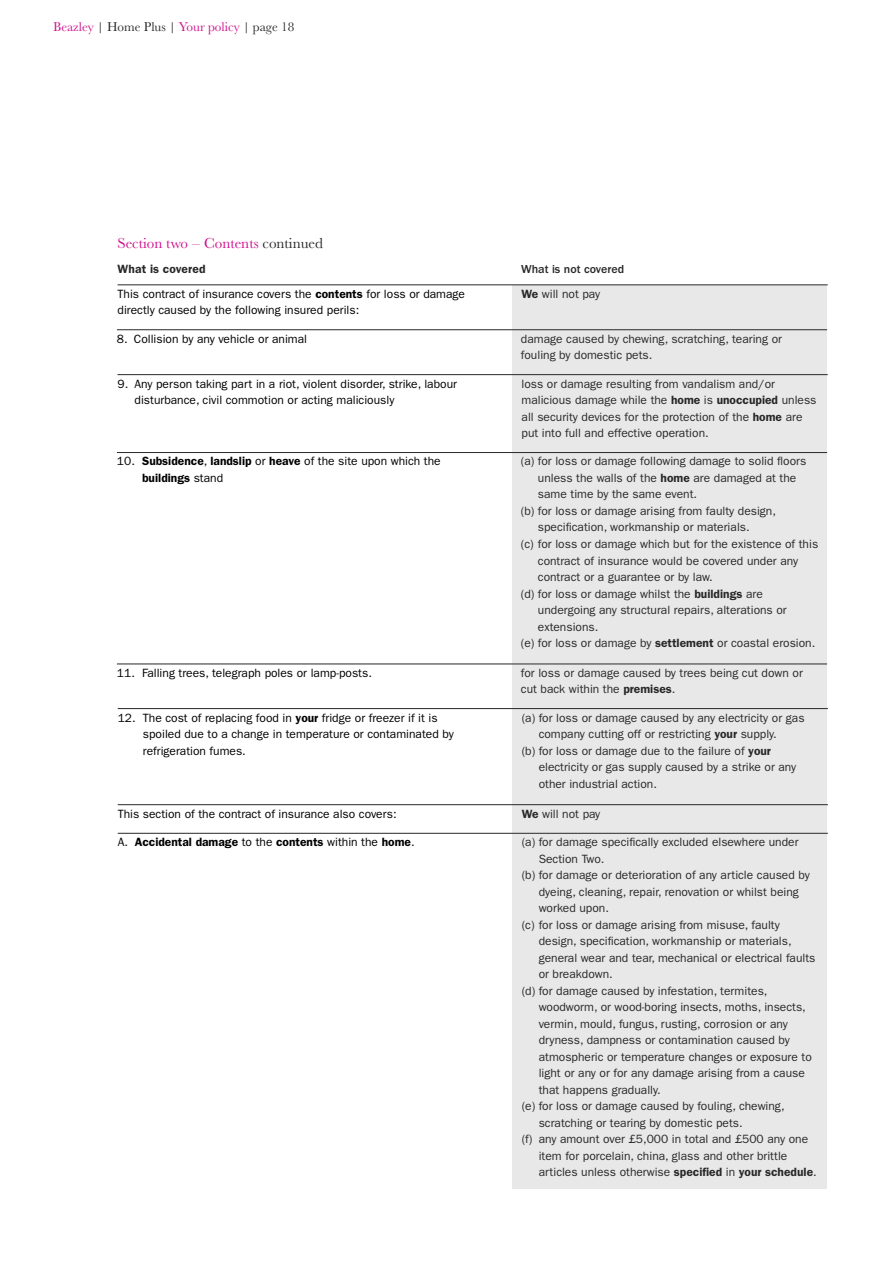
<style>
.page{position:relative;width:893px;height:1263px;background:#fff}
.page>*{position:absolute;margin:0;border:0;box-sizing:border-box;transform-origin:0 0}
.t1{font:15px "Baskerville URW";color:#cf128c}
.t2{font:13.2px "Baskerville URW";color:#cf128c}
.t3{font:12px/16.5px "ITC Franklin Gothic Std";color:#292829}
.t4{font:12px/16.5px "ITC Franklin Gothic Std";color:#000}
.t5{font:600 12px "ITC Franklin Gothic Std";color:#000}
.t6{font:500 12px "ITC Franklin Gothic Std";color:#292829}
.t7{font:600 12px "ITC Franklin Gothic Std";letter-spacing:.015em;color:#292829}
.s1{color:#292829}
.s2{font-weight:600}
.s3{font-weight:400}
</style>
<div class="page">
<div style="left:512px;top:285px;width:314px;height:903px;background:#e8e8e9"></div>
<hr style="left:118px;top:285px;width:710px;height:1px;background:#292829">
<hr style="left:117px;top:329px;width:710px;height:1px;background:#292829">
<hr style="left:118px;top:374px;width:710px;height:1px;background:#292829">
<hr style="left:117px;top:452px;width:710px;height:1px;background:#292829">
<hr style="left:117px;top:664px;width:710px;height:1px;background:#292829">
<hr style="left:118px;top:708px;width:710px;height:1px;background:#292829">
<hr style="left:118px;top:833px;width:710px;height:1px;background:#292829">
<hr style="left:118px;top:804px;width:710px;height:1px;background:#292829">
<p class="t2" style="left:53px;top:19px;width:243px">Beazley <span class="s1">| Home Plus |</span> Your policy <span class="s1">| page 18</span></p>
<p class="t1" style="left:118px;top:234px;width:207px">Section two – Contents <span class="s1">continued</span></p>
<p class="t7" style="left:118px;top:262px;width:90px">What is covered</p>
<p class="t6" style="left:521px;top:262px;width:105px">What is not covered</p>
<p class="t4" style="left:118px;top:286px;width:349px">This contract of insurance covers the <span class="s2">contents</span> for loss or damage directly caused by the following insured perils:</p>
<p class="t3" style="left:521px;top:286px;width:80px"><span class="s2">We</span> will not pay</p>
<p class="t4" style="left:117px;top:330px;width:192px">8. Collision by any vehicle or animal</p>
<p class="t3" style="left:521px;top:330px;width:263px">damage caused by chewing, scratching, tearing or fouling by domestic pets.</p>
<p class="t4" style="left:135px;top:375px;width:324px;text-indent:-17px">9. Any person taking part in a riot, violent disorder, strike, labour disturbance, civil commotion or acting maliciously</p>
<p class="t3" style="left:521px;top:375px;width:296px">loss or damage resulting from vandalism and/or malicious damage while the <span class="s2">home</span> is <span class="s2">unoccupied</span> unless all security devices for the protection of the <span class="s2">home</span> are put into full and effective operation.</p>
<p class="t4" style="left:142px;top:453px;width:300px;text-indent:-25px">10. <span class="s2">Subsidence</span>, <span class="s2">landslip</span> or <span class="s2">heave</span> of the site upon which the <span class="s2">buildings</span> stand</p>
<p class="t3" style="left:521px;top:453px;width:287px">(a) for loss or damage following damage to solid floors</p>
<p class="t3" style="left:538px;top:470px;width:260px">unless the walls of the <span class="s2">home</span> are damaged at the</p>
<p class="t3" style="left:538px;top:486px;width:161px">same time by the same event.</p>
<p class="t3" style="left:521px;top:503px;width:257px">(b) for loss or damage arising from faulty design,</p>
<p class="t3" style="left:538px;top:519px;width:213px">specification, workmanship or materials.</p>
<p class="t3" style="left:521px;top:536px;width:299px">(c) for loss or damage which but for the existence of this</p>
<p class="t3" style="left:538px;top:552px;width:262px">contract of insurance would be covered under any</p>
<p class="t3" style="left:538px;top:569px;width:176px">contract or a guarantee or by law.</p>
<p class="t3" style="left:521px;top:585px;width:243px">(d) for loss or damage whilst the <span class="s2">buildings</span> are</p>
<p class="t3" style="left:538px;top:602px;width:250px">undergoing any structural repairs, alterations or</p>
<p class="t3" style="left:538px;top:618px;width:62px">extensions.</p>
<p class="t3" style="left:521px;top:635px;width:296px">(e) for loss or damage by <span class="s2">settlement</span> or coastal erosion.</p>
<p class="t4" style="left:117px;top:665px;width:256px">11. Falling trees, telegraph poles or lamp-posts.</p>
<p class="t3" style="left:521px;top:665px;width:283px">for loss or damage caused by trees being cut down or cut back within the <span class="s2">premises</span>.</p>
<p class="t4" style="left:143px;top:709px;width:312px;text-indent:-25px">12. The cost of replacing food in <span class="s2">your</span> fridge or freezer if it is spoiled due to a change in temperature or contaminated by refrigeration fumes.</p>
<p class="t3" style="left:522px;top:709px;width:284px">(a) for loss or damage caused by any electricity or gas</p>
<p class="t3" style="left:539px;top:726px;width:240px">company cutting off or restricting <span class="s2">your</span> supply.</p>
<p class="t3" style="left:522px;top:742px;width:251px">(b) for loss or damage due to the failure of <span class="s2">your</span></p>
<p class="t3" style="left:539px;top:759px;width:259px">electricity or gas supply caused by a strike or any</p>
<p class="t3" style="left:539px;top:775px;width:120px">other industrial action.</p>
<p class="t4" style="left:118px;top:805px;width:280px">This section of the contract of insurance also covers:</p>
<p class="t3" style="left:522px;top:805px;width:80px"><span class="s2">We</span> will not pay</p>
<p class="t5" style="left:118px;top:835px;width:298px"><span class="s3">A.</span> Accidental damage <span class="s3">to the</span> contents <span class="s3">within the</span> home<span class="s3">.</span></p>
<p class="t3" style="left:522px;top:834px;width:278px">(a) for damage specifically excluded elsewhere under</p>
<p class="t3" style="left:539px;top:850px;width:67px">Section Two.</p>
<p class="t3" style="left:522px;top:867px;width:290px">(b) for damage or deterioration of any article caused by</p>
<p class="t3" style="left:539px;top:883px;width:262px">dyeing, cleaning, repair, renovation or whilst being</p>
<p class="t3" style="left:539px;top:900px;width:72px">worked upon.</p>
<p class="t3" style="left:522px;top:916px;width:260px">(c) for loss or damage arising from misuse, faulty</p>
<p class="t3" style="left:539px;top:933px;width:254px">design, specification, workmanship or materials,</p>
<p class="t3" style="left:539px;top:949px;width:278px">general wear and tear, mechanical or electrical faults</p>
<p class="t3" style="left:539px;top:966px;width:76px">or breakdown.</p>
<p class="t3" style="left:522px;top:982px;width:247px">(d) for damage caused by infestation, termites,</p>
<p class="t3" style="left:539px;top:999px;width:269px">woodworm, or wood-boring insects, moths, insects,</p>
<p class="t3" style="left:539px;top:1015px;width:250px">vermin, mould, fungus, rusting, corrosion or any</p>
<p class="t3" style="left:539px;top:1032px;width:253px">dryness, dampness or contamination caused by</p>
<p class="t3" style="left:539px;top:1048px;width:275px">atmospheric or temperature changes or exposure to</p>
<p class="t3" style="left:539px;top:1065px;width:268px">light or any or for any damage arising from a cause</p>
<p class="t3" style="left:539px;top:1081px;width:124px">that happens gradually.</p>
<p class="t3" style="left:522px;top:1098px;width:265px">(e) for loss or damage caused by fouling, chewing,</p>
<p class="t3" style="left:539px;top:1114px;width:205px">scratching or tearing by domestic pets.</p>
<p class="t3" style="left:522px;top:1131px;width:288px">(f) any amount over £5,000 in total and £500 any one</p>
<p class="t3" style="left:539px;top:1147px;width:250px">item for porcelain, china, glass and other brittle</p>
<p class="t3" style="left:539px;top:1164px;width:280px">articles unless otherwise <span class="s2">specified</span> in <span class="s2">your schedule</span>.</p>
</div>
